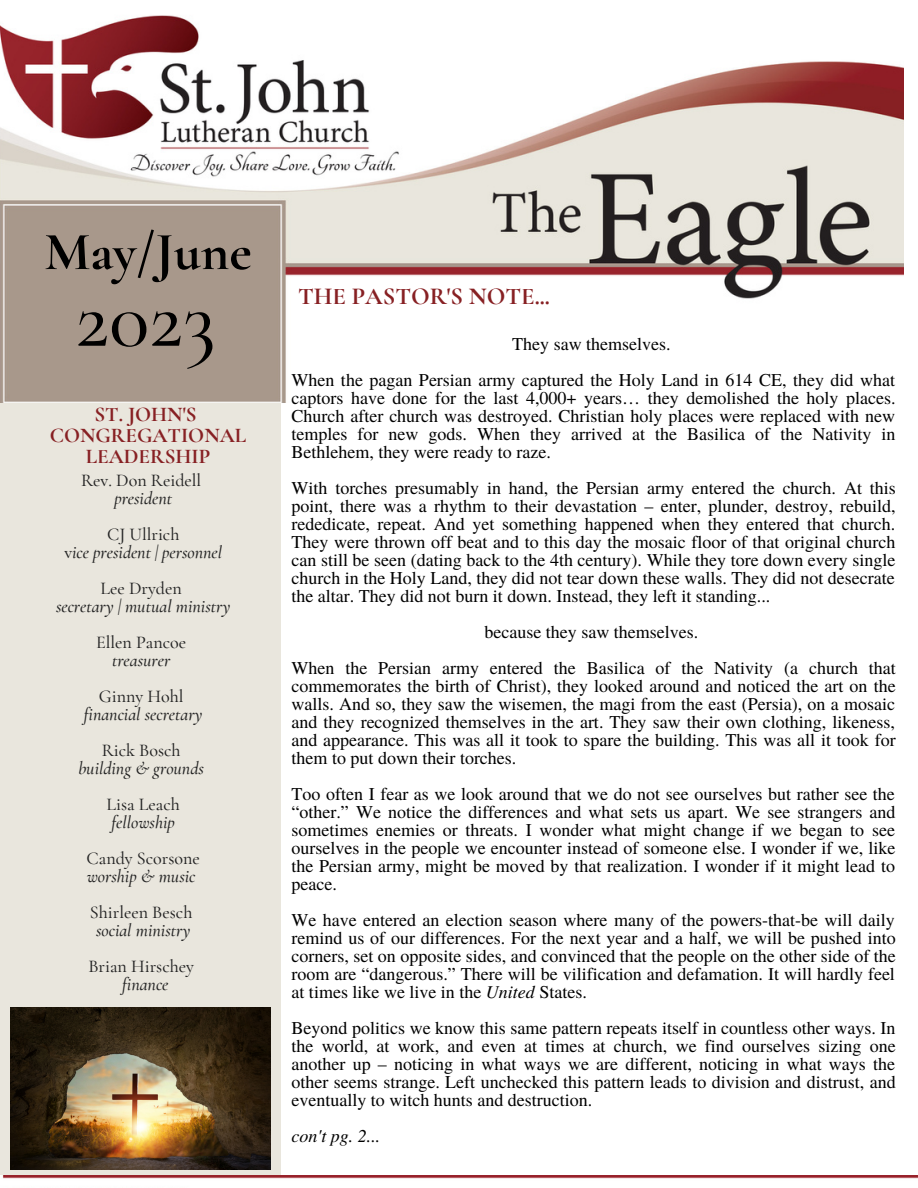
<style>
.page{position:relative;width:918px;height:1188px;background:#fff}
.page>*{position:absolute;margin:0;border:0;box-sizing:border-box;transform-origin:0 0}
.t1{font:500 84px "Cormorant Garamond";color:#000}
.t2{font:700 54px "Cormorant Garamond";color:#000}
.t3{font:44.55px "Te X Gyre Termes";color:#000}
.t4{font:700 24.45px "Cormorant Garamond";color:#872023}
.t5{font:700 21px/21px "Cormorant Garamond";color:#872023;text-align:center}
.t6{font:18px/18px "Te X Gyre Termes";color:#000;text-align:justify}
.t7{font:italic 500 18px "Cormorant Garamond";color:#222}
.t8{font:500 18px "Cormorant Garamond";color:#222}
.t9{font:italic 18px "Te X Gyre Termes";color:#000}
.s1{font-style:normal}
.s2{font-style:italic}
</style>
<div class="page">
<div style="left:0;top:389px;width:281px;height:799px;background:#e9e6dd"></div>
<img style="left:0;top:15px;width:903px;height:387px">
<img style="left:0;top:1176px;width:918px;height:12px">
<img style="left:10px;top:1008px;width:260px;height:162px">
<p class="t2" style="left:44px;top:219px;width:209px">May/June</p>
<p class="t1" style="left:75px;top:268px;width:142px">2023</p>
<p class="t3" style="left:57px;top:223px;width:162px">February</p>
<p class="t3" style="left:93px;top:285px;width:91px">2020</p>
<p class="t5" style="left:95px;top:404px;width:104px">ST. JOHN'S</p>
<p class="t5" style="left:50px;top:425px;width:198px">CONGREGATIONAL<br>LEADERSHIP</p>
<p class="t8" style="left:81px;top:470px;width:122px">Rev. Don Reidell</p>
<p class="t7" style="left:114px;top:488px;width:59px">president</p>
<p class="t8" style="left:107px;top:524px;width:74px">CJ Ullrich</p>
<p class="t7" style="left:64px;top:542px;width:159px"><span class="s1">v</span>ice president | personnel</p>
<p class="t8" style="left:100px;top:578px;width:83px">Lee Dryden</p>
<p class="t7" style="left:56px;top:596px;width:176px">secretary | mutual ministry</p>
<p class="t8" style="left:96px;top:632px;width:92px">Ellen Pancoe</p>
<p class="t7" style="left:112px;top:650px;width:60px">treasurer</p>
<p class="t8" style="left:99px;top:686px;width:86px">Ginny Hohl</p>
<p class="t7" style="left:84px;top:704px;width:120px">financial secretary</p>
<p class="t8" style="left:102px;top:740px;width:80px">Rick Bosch</p>
<p class="t7" style="left:78px;top:758px;width:127px">building &amp; grounds</p>
<p class="t8" style="left:107px;top:794px;width:75px">Lisa Leach</p>
<p class="t7" style="left:112px;top:812px;width:65px">fellowship</p>
<p class="t8" style="left:86px;top:848px;width:115px">Candy Scorsone</p>
<p class="t7" style="left:87px;top:866px;width:110px">worship &amp; music</p>
<p class="t8" style="left:90px;top:902px;width:104px">Shirleen Besch</p>
<p class="t7" style="left:96px;top:920px;width:96px">social ministry</p>
<p class="t8" style="left:88px;top:956px;width:107px">Brian Hirschey</p>
<p class="t7" style="left:122px;top:974px;width:48px">finance</p>
<p class="t4" style="left:298px;top:282px;width:253px">THE PASTOR'S NOTE...</p>
<p class="t6" style="left:512px;top:334px;width:160px">They saw themselves.</p>
<p class="t6" style="left:292px;top:370px;width:606px">When the pagan Persian army captured the Holy Land in 614 CE, they did what captors have done for the last 4,000+ years… they demolished the holy places.<br>Church after church was destroyed. Christian holy places were replaced with new temples for new gods. When they arrived at the Basilica of the Nativity in Bethlehem, they were ready to raze.</p>
<p class="t6" style="left:292px;top:478px;width:606px">With torches presumably in hand, the Persian army entered the church. At this point, there was a rhythm to their devastation – enter, plunder, destroy, rebuild, rededicate, repeat. And yet something happened when they entered that church.<br>They were thrown off beat and to this day the mosaic floor of that original church can still be seen (dating back to the 4th century). While they tore down every single church in the Holy Land, they did not tear down these walls. They did not desecrate the altar. They did not burn it down. Instead, they left it standing...</p>
<p class="t6" style="left:484px;top:622px;width:215px">because they saw themselves.</p>
<p class="t6" style="left:292px;top:658px;width:606px">When the Persian army entered the Basilica of the Nativity (a church that commemorates the birth of Christ), they looked around and noticed the art on the walls. And so, they saw the wisemen, the magi from the east (Persia), on a mosaic and they recognized themselves in the art. They saw their own clothing, likeness, and appearance. This was all it took to spare the building. This was all it took for them to put down their torches.</p>
<p class="t6" style="left:292px;top:784px;width:606px">Too often I fear as we look around that we do not see ourselves but rather see the “other.” We notice the differences and what sets us apart. We see strangers and sometimes enemies or threats. I wonder what might change if we began to see ourselves in the people we encounter instead of someone else. I wonder if we, like the Persian army, might be moved by that realization. I wonder if it might lead to peace.</p>
<p class="t6" style="left:292px;top:910px;width:606px">We have entered an election season where many of the powers-that-be will daily remind us of our differences. For the next year and a half, we will be pushed into corners, set on opposite sides, and convinced that the people on the other side of the room are “dangerous.” There will be vilification and defamation. It will hardly feel at times like we live in the <span class="s2">United</span> States.</p>
<p class="t6" style="left:292px;top:1018px;width:606px">Beyond politics we know this same pattern repeats itself in countless other ways. In the world, at work, and even at times at church, we find ourselves sizing one another up – noticing in what ways we are different, noticing in what ways the other seems strange. Left unchecked this pattern leads to division and distrust, and eventually to witch hunts and destruction.</p>
<p class="t9" style="left:292px;top:1123px;width:90px">con't pg. 2...</p>
</div>
